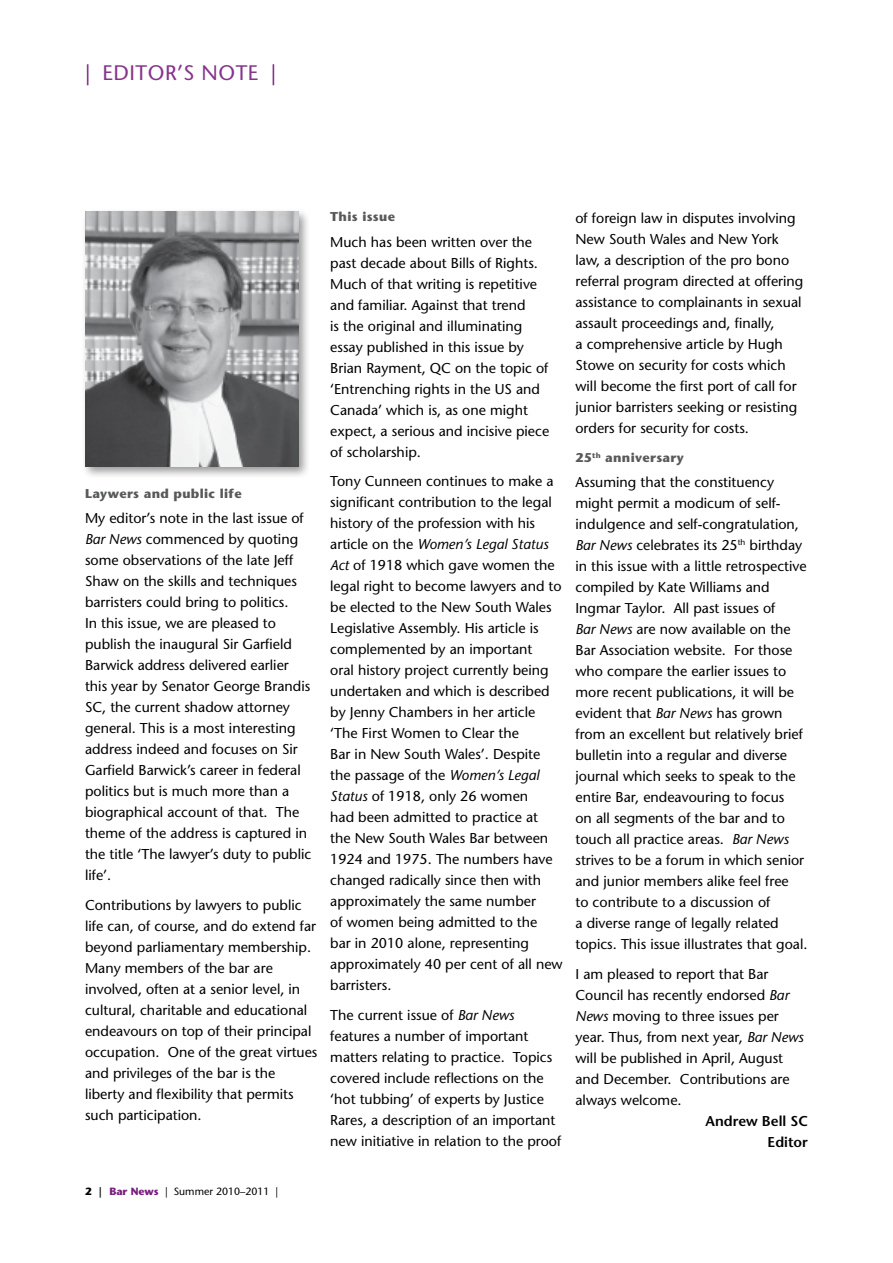
<style>
.page{position:relative;width:893px;height:1263px;background:#fff}
.page>*{position:absolute;margin:0;border:0;box-sizing:border-box;transform-origin:0 0}
.t1{font:21px "Stone Sans";color:#86348a}
.t2{font:21px "Stone Sans";color:#781d7e}
.t3{font:14.25px/21px "Stone Sans";color:#000}
.t4{font:600 14.25px/21px "Stone Sans";color:#000;text-align:right}
.t5{font:700 12.75px "Stone Sans";letter-spacing:.025em;color:#58595b}
.t6{font:10.5px "Stone Sans";color:#000}
.s1{color:#781d7e}
.s2{font-style:italic}
.s3{font-weight:700}
.s4{font-weight:700;color:#781d7e}
</style>
<div class="page">
<div style="left:81px;top:208px;width:229px;height:271px;background:#000;opacity:.4"></div>
<img style="left:85px;top:212px;width:213px;height:255px">
<h1 class="t1" style="left:85px;top:60px;width:42px"><span class="s1">|</span> Editor</h1>
<h1 class="t1" style="left:177px;top:60px;width:39px">’s note</h1>
<h1 class="t2" style="left:271px;top:60px;width:7px">|</h1>
<p class="t5" style="left:85px;top:486px;width:158px">Laywers and public life</p>
<p class="t3" style="left:85px;top:508px;width:228px">My editor’s note in the last issue of<br><span class="s2">Bar News</span> commenced by quoting some observations of the late Jeff<br>Shaw on the skills and techniques barristers could bring to politics.<br>In this issue, we are pleased to publish the inaugural Sir Garfield<br>Barwick address delivered earlier this year by Senator George Brandis<br>SC, the current shadow attorney general. This is a most interesting address indeed and focuses on Sir<br>Garfield Barwick’s career in federal politics but is much more than a biographical account of that. The theme of the address is captured in the title ‘The lawyer’s duty to public life’.</p>
<p class="t3" style="left:85px;top:894px;width:234px">Contributions by lawyers to public life can, of course, and do extend far beyond parliamentary membership.<br>Many members of the bar are involved, often at a senior level, in cultural, charitable and educational endeavours on top of their principal occupation. One of the great virtues and privileges of the bar is the liberty and flexibility that permits such participation.</p>
<p class="t5" style="left:330px;top:209px;width:66px">This issue</p>
<p class="t3" style="left:330px;top:231px;width:221px">Much has been written over the past decade about Bills of Rights.<br>Much of that writing is repetitive and familiar. Against that trend<br>is the original and illuminating essay published in this issue by<br>Brian Rayment, QC on the topic of ‘Entrenching rights in the US and<br>Canada’ which is, as one might expect, a serious and incisive piece of scholarship.</p>
<p class="t3" style="left:330px;top:471px;width:234px">Tony Cunneen continues to make a significant contribution to the legal history of the profession with his article on the <span class="s2">Women’s Legal Status<br>Act</span> of 1918 which gave women the legal right to become lawyers and to be elected to the New South Wales<br>Legislative Assembly. His article is complemented by an important<br>oral history project currently being undertaken and which is described by Jenny Chambers in her article ‘The First Women to Clear the<br>Bar in New South Wales’. Despite the passage of the <span class="s2">Women’s Legal<br>Status</span> of 1918, only 26 women<br>had been admitted to practice at<br>the New South Wales Bar between<br>1924 and 1975. The numbers have changed radically since then with approximately the same number<br>of women being admitted to the<br>bar in 2010 alone, representing approximately 40 per cent of all new barristers.</p>
<p class="t3" style="left:330px;top:1004px;width:233px">The current issue of <span class="s2">Bar News </span>features a number of important matters relating to practice. Topics covered include reflections on the ‘hot tubbing’ of experts by Justice Rares, a description of an important new initiative in relation to the proof</p>
<p class="t3" style="left:575px;top:207px;width:229px">of foreign law in disputes involving New South Wales and New York law, a description of the pro bono referral program directed at offering assistance to complainants in sexual assault proceedings and, finally,<br>a comprehensive article by Hugh Stowe on security for costs which will become the first port of call for junior barristers seeking or resisting orders for security for costs.</p>
<p class="t5" style="left:575px;top:450px;width:110px">25<sup>th</sup> anniversary</p>
<p class="t3" style="left:575px;top:472px;width:234px">Assuming that the constituency might permit a modicum of self&shy;indulgence and self-congratulation, <span class="s2">Bar News</span> celebrates its 25<sup>th</sup> birthday in this issue with a little retrospective compiled by Kate Williams and Ingmar Taylor. All past issues of<br><span class="s2">Bar News</span> are now available on the Bar Association website. For those who compare the earlier issues to more recent publications, it will be evident that <span class="s2">Bar News</span> has grown from an excellent but relatively brief bulletin into a regular and diverse journal which seeks to speak to the entire Bar, endeavouring to focus<br>on all segments of the bar and to touch all practice areas. <span class="s2">Bar News </span>strives to be a forum in which senior and junior members alike feel free<br>to contribute to a discussion of<br>a diverse range of legally related topics. This issue illustrates that goal.</p>
<p class="t3" style="left:575px;top:963px;width:230px">I am pleased to report that Bar<br>Council has recently endorsed <span class="s2">Bar<br>News</span> moving to three issues per year. Thus, from next year, <span class="s2">Bar News </span>will be published in April, August and December. Contributions are always welcome.</p>
<p class="t4" style="left:705px;top:1110px;width:104px">Andrew Bell SC<br>Editor</p>
<p class="t6" style="left:85px;top:1185px;width:195px"><span class="s3">2 |</span> <span class="s4">Bar News</span> | Summer 2010–2011 |</p>
</div>
